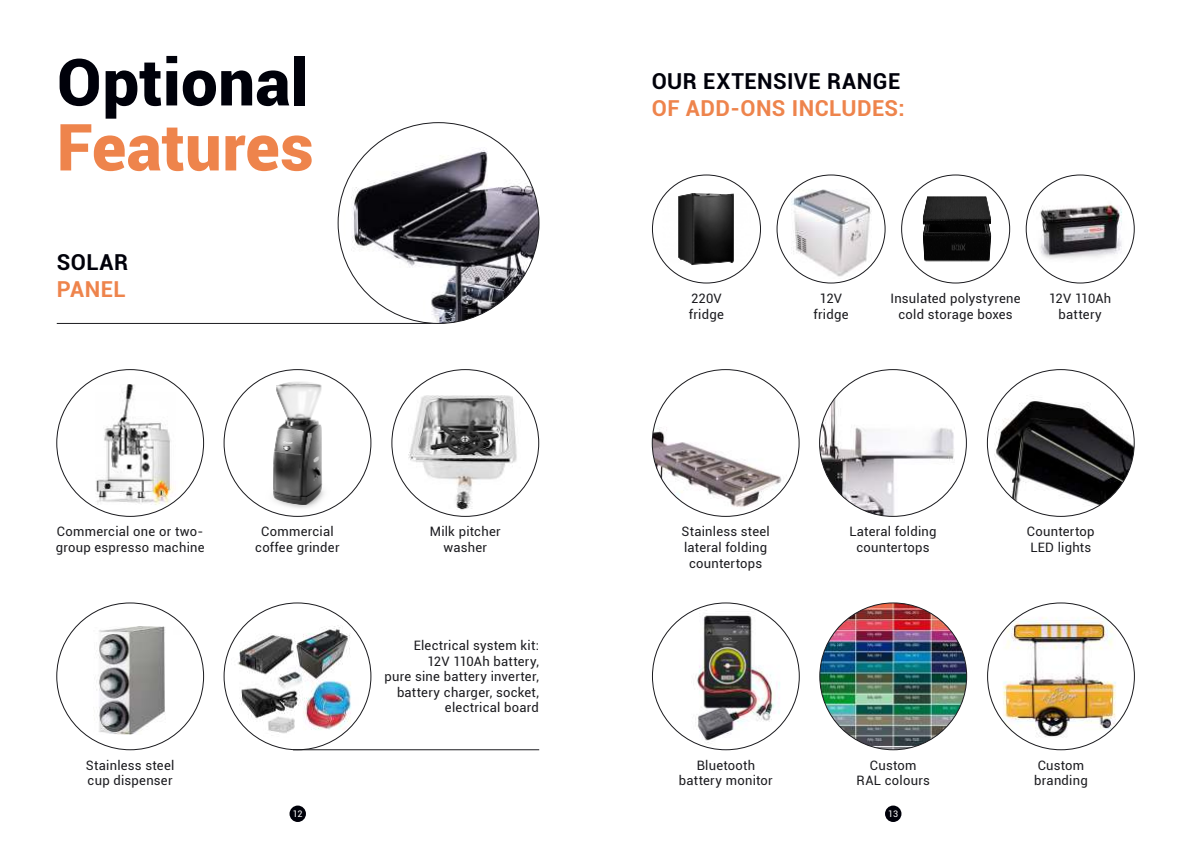
<style>
.page{position:relative;width:1191px;height:842px;background:#fff}
.page>*{position:absolute;margin:0;border:0;box-sizing:border-box;transform-origin:0 0}
.t1{font:900 65px "Roboto";letter-spacing:.01em;color:#00010a}
.t2{font:900 65px "Roboto";color:#ee844c}
.t3{font:700 22px "Roboto";letter-spacing:.02em;color:#ee844c}
.t4{font:700 22px "Roboto";letter-spacing:.025em;color:#00010a}
.t5{font:13px/15.6px "Roboto";letter-spacing:.02em;color:#1b1b1f;text-align:center}
.t6{font:9px "Roboto";color:#fff}
</style>
<div class="page">
<img style="left:57px;top:370px;width:147px;height:146px;border-radius:73px">
<img style="left:229px;top:375px;width:137px;height:136px">
<img style="left:400px;top:388px;width:124px;height:124px">
<img style="left:224px;top:603px;width:145px;height:147px">
<img style="left:667px;top:603px;width:132px;height:147px">
<img style="left:77px;top:626px;width:108px;height:108px">
<img style="left:820px;top:603px;width:146px;height:147px;border-radius:73px">
<img style="left:987px;top:603px;width:147px;height:147px;border-radius:71px">
<hr style="left:57px;top:323px;width:381px;height:1px;background:#1b1b1f">
<hr style="left:293px;top:749px;width:246px;height:1px;background:#1b1b1f">
<img style="left:652px;top:394px;width:144px;height:122px">
<img style="left:819px;top:370px;width:147px;height:146px;border-radius:73px">
<img style="left:987px;top:386px;width:147px;height:130px">
<img style="left:662px;top:175px;width:88px;height:108px">
<img style="left:783px;top:175px;width:97px;height:108px">
<img style="left:905px;top:175px;width:104px;height:108px">
<img style="left:1026px;top:175px;width:108px;height:108px;border-radius:54px">
<img style="left:343px;top:140px;width:196px;height:183px">
<div style="left:289px;top:805px;width:17px;height:17px;background:#00010a;border-radius:50%"></div>
<div style="left:885px;top:805px;width:16px;height:17px;background:#00010a;border-radius:50%"></div>
<h1 class="t1" style="left:57px;top:55px;width:253px">Optional</h1>
<h1 class="t2" style="left:57px;top:120px;width:258px">Features</h1>
<h2 class="t4" style="left:57px;top:250px;width:73px">SOLAR</h2>
<h2 class="t3" style="left:57px;top:276px;width:70px">PANEL</h2>
<p class="t5" style="left:56px;top:525px;width:150px;text-align:left">Commercial one or two&shy;group espresso machine</p>
<p class="t5" style="left:86px;top:758px;width:90px;text-align:left">Stainless steel cup dispenser</p>
<p class="t5" style="left:255px;top:525px;width:86px">Commercial coffee grinder</p>
<p class="t5" style="left:430px;top:525px;width:72px">Milk pitcher washer</p>
<p class="t5" style="left:384px;top:638px;width:156px;text-align:right">Electrical system kit:<br>12V 110Ah battery,<br>pure sine battery inverter, battery charger, socket, electrical board</p>
<h2 class="t4" style="left:652px;top:69px;width:250px">OUR EXTENSIVE RANGE</h2>
<h2 class="t3" style="left:652px;top:95px;width:254px">OF ADD-ONS INCLUDES:</h2>
<p class="t5" style="left:689px;top:291px;width:36px;text-align:left">220V fridge</p>
<p class="t5" style="left:813px;top:291px;width:36px">12V fridge</p>
<p class="t5" style="left:890px;top:291px;width:132px">Insulated polystyrene cold storage boxes</p>
<p class="t5" style="left:1049px;top:291px;width:64px">12V 110Ah battery</p>
<p class="t5" style="left:849px;top:525px;width:89px">Lateral folding countertops</p>
<p class="t5" style="left:681px;top:525px;width:90px">Stainless steel lateral folding countertops</p>
<p class="t5" style="left:1027px;top:525px;width:69px;text-align:left">Countertop<br>LED lights</p>
<p class="t5" style="left:679px;top:758px;width:95px">Bluetooth battery monitor</p>
<p class="t5" style="left:856px;top:758px;width:75px">Custom<br>RAL colours</p>
<p class="t5" style="left:1034px;top:758px;width:55px;text-align:left">Custom branding</p>
<p class="t6" style="left:293px;top:810px;width:11px">12</p>
<p class="t6" style="left:888px;top:810px;width:12px">13</p>
</div>
